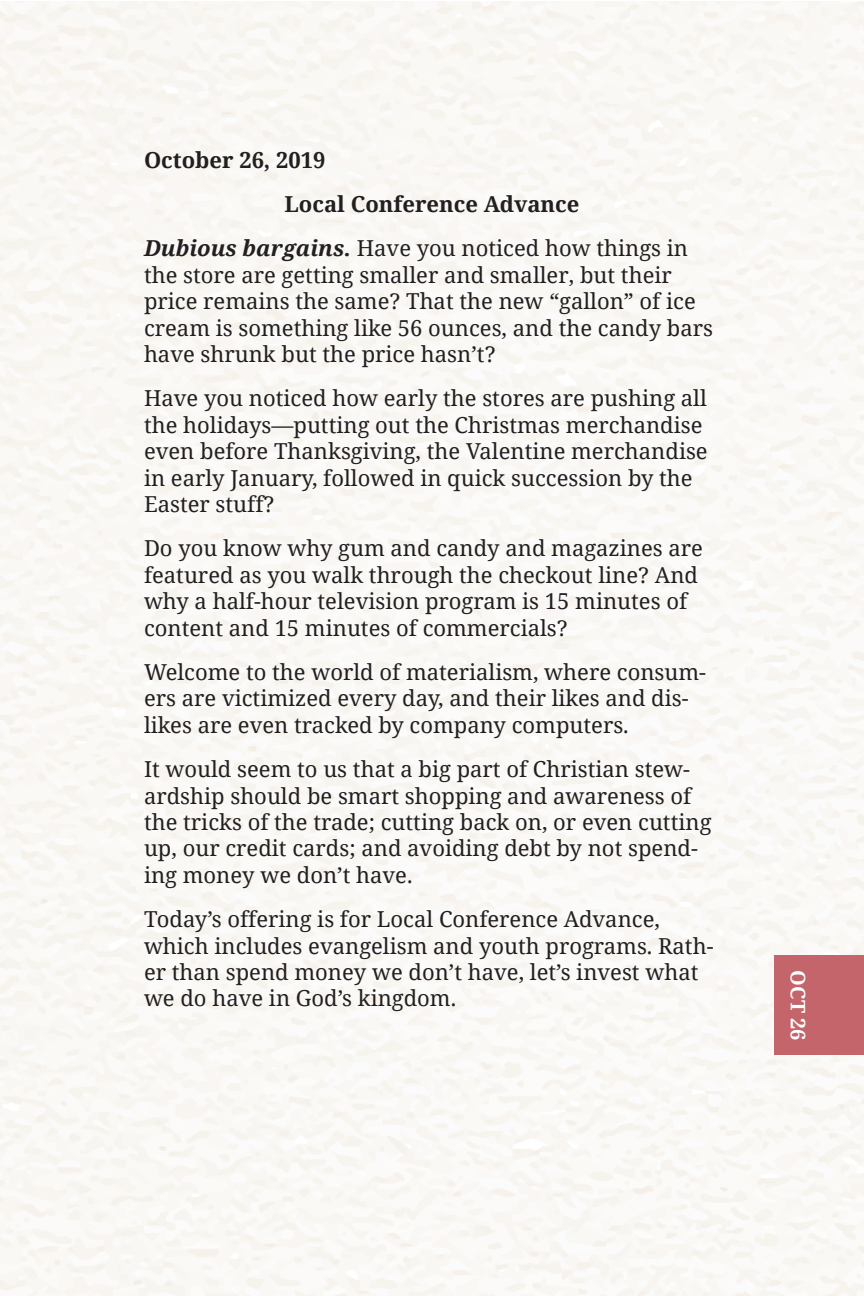
<style>
.page{position:relative;width:864px;height:1296px;background:#fff}
.page>*{position:absolute;margin:0;border:0;box-sizing:border-box;transform-origin:0 0}
.offering_reading_tex{font:22px/26.4px "Noto Serif";color:#231f20}
.Offering_for_the_day{font:700 22px "Noto Serif";color:#231f20}
.offering_reading_dat{font:700 22px "Noto Serif";color:#231f20}
.Month_dates{font:700 20px "Noto Serif";color:#fff}
.s1{font-weight:700;font-style:italic}
</style>
<div class="page">
<div style="left:774px;top:955px;width:90px;height:100px;background:#c3656a"></div>
<p class="offering_reading_dat" style="left:144px;top:144px;width:183px">October 26, 2019</p>
<p class="Offering_for_the_day" style="left:285px;top:188px;width:296px">Local Conference Advance</p>
<p class="offering_reading_tex" style="left:144px;top:234px;width:571px"><span class="s1">Dubious bargains.</span> Have you noticed how things in the store are getting smaller and smaller, but their price remains the same? That the new “gallon” of ice cream is something like 56 ounces, and the candy bars have shrunk but the price hasn’t?</p>
<p class="offering_reading_tex" style="left:144px;top:384px;width:565px">Have you noticed how early the stores are pushing all the holidays—putting out the Christmas merchandise even before Thanksgiving, the Valentine merchandise in early January, followed in quick succession by the Easter stuff?</p>
<p class="offering_reading_tex" style="left:144px;top:534px;width:561px">Do you know why gum and candy and magazines are featured as you walk through the checkout line? And why a half-hour television program is 15 minutes of content and 15 minutes of commercials?</p>
<p class="offering_reading_tex" style="left:144px;top:658px;width:564px">Welcome to the world of materialism, where consum&shy;ers are victimized every day, and their likes and dis&shy;likes are even tracked by company computers.</p>
<p class="offering_reading_tex" style="left:144px;top:755px;width:569px">It would seem to us that a big part of Christian stew&shy;ardship should be smart shopping and awareness of the tricks of the trade; cutting back on, or even cutting up, our credit cards; and avoiding debt by not spend&shy;ing money we don’t have.</p>
<p class="offering_reading_tex" style="left:144px;top:905px;width:571px">Today’s offering is for Local Conference Advance, which includes evangelism and youth programs. Rath&shy;er than spend money we don’t have, let’s invest what we do have in God’s kingdom.</p>
<p class="Month_dates" style="left:812px;top:970px;width:71px;rotate:90deg">OCT 26</p>
</div>
